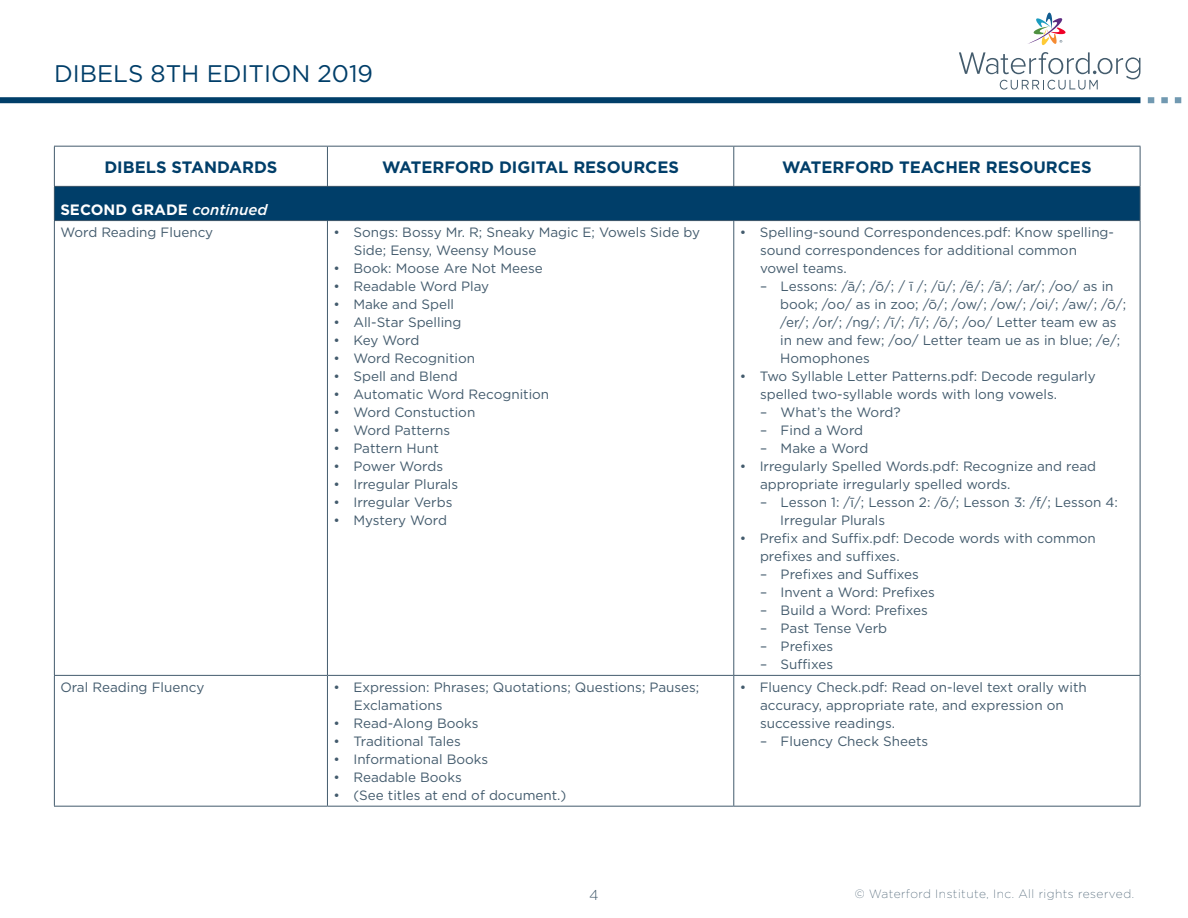
<style>
.page{position:relative;width:1188px;height:918px;background:#fff}
.page>*{position:absolute;margin:0;border:0;box-sizing:border-box;transform-origin:0 0}
.t1{font:24px "Gotham";color:#003e69}
._0_-_Main_Table_Head{font:700 16.5px "Gotham";color:#003e69}
._1_-_First_Colorbar{font:700 15px "Gotham";color:#fff}
.t2{font:300 14.25px "Gotham";color:#435b6d}
.Chart_Copy{font:13.5px/18px "Gotham";color:#435b6d}
.t3{font:200 12px "Gotham";letter-spacing:.04em;color:#435b6d}
.s1{font-weight:500;font-style:italic}
</style>
<div class="page">
<svg style="left:959px;top:52px;width:181px;height:38px"></svg>
<svg style="left:1028px;top:12px;width:38px;height:33px"></svg>
<div style="left:0;top:97px;width:1140px;height:6px;background:#003e69"></div>
<svg style="left:1148px;top:97px;width:6px;height:6px"></svg>
<div style="left:1161px;top:97px;width:7px;height:6px;background:#7199b1"></div>
<svg style="left:1175px;top:97px;width:6px;height:6px"></svg>
<svg style="left:55px;top:147px;width:1085px;height:39px"></svg>
<div style="left:54px;top:186px;width:1086px;height:35px;background:#003e69"></div>
<hr style="left:54px;top:220px;width:273px;height:1px;background:#435b6d">
<hr style="left:327px;top:220px;width:407px;height:1px;background:#435b6d">
<hr style="left:734px;top:220px;width:406px;height:1px;background:#435b6d">
<hr style="left:54px;top:675px;width:273px;height:1px;background:#435b6d">
<hr style="left:327px;top:675px;width:407px;height:1px;background:#435b6d">
<hr style="left:734px;top:675px;width:406px;height:1px;background:#435b6d">
<hr style="left:54px;top:806px;width:273px;height:1px;background:#435b6d">
<hr style="left:327px;top:806px;width:407px;height:1px;background:#435b6d">
<hr style="left:734px;top:806px;width:406px;height:1px;background:#435b6d">
<hr style="left:54px;top:221px;width:1px;height:454px;background:#435b6d">
<hr style="left:54px;top:676px;width:1px;height:130px;background:#435b6d">
<hr style="left:327px;top:221px;width:1px;height:454px;background:#435b6d">
<hr style="left:327px;top:676px;width:1px;height:130px;background:#435b6d">
<hr style="left:733px;top:221px;width:1px;height:454px;background:#435b6d">
<hr style="left:1140px;top:221px;width:1px;height:454px;background:#435b6d">
<hr style="left:733px;top:676px;width:1px;height:130px;background:#435b6d">
<hr style="left:1140px;top:676px;width:1px;height:130px;background:#435b6d">
<hr style="left:54px;top:187px;width:1px;height:33px;background:#435b6d">
<hr style="left:1140px;top:187px;width:1px;height:33px;background:#435b6d">
<hr style="left:54px;top:146px;width:273px;height:1px;background:#435b6d">
<hr style="left:54px;top:147px;width:1px;height:39px;background:#435b6d">
<hr style="left:54px;top:186px;width:273px;height:1px;background:#435b6d">
<hr style="left:327px;top:146px;width:407px;height:1px;background:#435b6d">
<hr style="left:327px;top:147px;width:1px;height:39px;background:#435b6d">
<hr style="left:327px;top:186px;width:407px;height:1px;background:#435b6d">
<hr style="left:734px;top:146px;width:406px;height:1px;background:#435b6d">
<hr style="left:733px;top:147px;width:1px;height:39px;background:#435b6d">
<hr style="left:1140px;top:147px;width:1px;height:39px;background:#435b6d">
<hr style="left:734px;top:186px;width:406px;height:1px;background:#435b6d">
<h1 class="t1" style="left:54px;top:58px;width:321px">DIBELS 8TH EDITION 2019</h1>
<p class="_0_-_Main_Table_Head" style="left:104px;top:156px;width:175px">DIBELS STANDARDS</p>
<p class="_0_-_Main_Table_Head" style="left:382px;top:156px;width:298px">WATERFORD DIGITAL RESOURCES</p>
<p class="_0_-_Main_Table_Head" style="left:782px;top:156px;width:311px">WATERFORD TEACHER RESOURCES</p>
<p class="_1_-_First_Colorbar" style="left:60px;top:199px;width:209px">SECOND GRADE <span class="s1">continued</span></p>
<p class="Chart_Copy" style="left:60px;top:223px;width:154px">Word Reading Fluency</p>
<p class="Chart_Copy" style="left:354px;top:223px;width:348px;text-indent:-20px">• Songs: Bossy Mr. R; Sneaky Magic E; Vowels Side by<br>Side; Eensy, Weensy Mouse</p>
<p class="Chart_Copy" style="left:333px;top:259px;width:211px">• Book: Moose Are Not Meese</p>
<p class="Chart_Copy" style="left:333px;top:277px;width:157px">• Readable Word Play</p>
<p class="Chart_Copy" style="left:333px;top:295px;width:122px">• Make and Spell</p>
<p class="Chart_Copy" style="left:333px;top:313px;width:130px">• All-Star Spelling</p>
<p class="Chart_Copy" style="left:333px;top:331px;width:87px">• Key Word</p>
<p class="Chart_Copy" style="left:333px;top:349px;width:143px">• Word Recognition</p>
<p class="Chart_Copy" style="left:333px;top:367px;width:126px">• Spell and Blend</p>
<p class="Chart_Copy" style="left:333px;top:385px;width:217px">• Automatic Word Recognition</p>
<p class="Chart_Copy" style="left:333px;top:403px;width:143px">• Word Constuction</p>
<p class="Chart_Copy" style="left:333px;top:421px;width:118px">• Word Patterns</p>
<p class="Chart_Copy" style="left:333px;top:439px;width:107px">• Pattern Hunt</p>
<p class="Chart_Copy" style="left:333px;top:457px;width:111px">• Power Words</p>
<p class="Chart_Copy" style="left:333px;top:475px;width:126px">• Irregular Plurals</p>
<p class="Chart_Copy" style="left:333px;top:493px;width:121px">• Irregular Verbs</p>
<p class="Chart_Copy" style="left:333px;top:511px;width:115px">• Mystery Word</p>
<p class="Chart_Copy" style="left:760px;top:223px;width:356px;text-indent:-20px">• Spelling-sound Correspondences.pdf: Know spelling&shy;sound correspondences for additional common vowel teams.</p>
<p class="Chart_Copy" style="left:780px;top:277px;width:347px;text-indent:-20px">– Lessons: /ā/; /ō/; / ī /; /ū/; /ē/; /ā/; /ar/; /oo/ as in book; /oo/ as in zoo; /ō/; /ow/; /ow/; /oi/; /aw/; /ō/; /er/; /or/; /ng/; /ī/; /ī/; /ō/; /oo/ Letter team ew as in new and few; /oo/ Letter team ue as in blue; /e/; Homophones</p>
<p class="Chart_Copy" style="left:760px;top:367px;width:337px;text-indent:-20px">• Two Syllable Letter Patterns.pdf: Decode regularly spelled two-syllable words with long vowels.</p>
<p class="Chart_Copy" style="left:760px;top:403px;width:142px">– What’s the Word?</p>
<p class="Chart_Copy" style="left:760px;top:421px;width:105px">– Find a Word</p>
<p class="Chart_Copy" style="left:760px;top:439px;width:110px">– Make a Word</p>
<p class="Chart_Copy" style="left:760px;top:457px;width:338px;text-indent:-20px">• Irregularly Spelled Words.pdf: Recognize and read appropriate irregularly spelled words.</p>
<p class="Chart_Copy" style="left:780px;top:493px;width:339px;text-indent:-20px">– Lesson 1: /ī/; Lesson 2: /ō/; Lesson 3: /f/; Lesson 4:<br>Irregular Plurals</p>
<p class="Chart_Copy" style="left:760px;top:529px;width:337px;text-indent:-20px">• Prefix and Suffix.pdf: Decode words with common prefixes and suffixes.</p>
<p class="Chart_Copy" style="left:760px;top:565px;width:160px">– Prefixes and Suffixes</p>
<p class="Chart_Copy" style="left:760px;top:583px;width:176px">– Invent a Word: Prefixes</p>
<p class="Chart_Copy" style="left:760px;top:601px;width:169px">– Build a Word: Prefixes</p>
<p class="Chart_Copy" style="left:760px;top:619px;width:129px">– Past Tense Verb</p>
<p class="Chart_Copy" style="left:760px;top:637px;width:75px">– Prefixes</p>
<p class="Chart_Copy" style="left:760px;top:655px;width:75px">– Suffixes</p>
<p class="Chart_Copy" style="left:60px;top:678px;width:145px">Oral Reading Fluency</p>
<p class="Chart_Copy" style="left:354px;top:678px;width:347px;text-indent:-20px">• Expression: Phrases; Quotations; Questions; Pauses;<br>Exclamations</p>
<p class="Chart_Copy" style="left:333px;top:714px;width:147px">• Read-Along Books</p>
<p class="Chart_Copy" style="left:333px;top:732px;width:129px">• Traditional Tales</p>
<p class="Chart_Copy" style="left:333px;top:750px;width:156px">• Informational Books</p>
<p class="Chart_Copy" style="left:333px;top:768px;width:130px">• Readable Books</p>
<p class="Chart_Copy" style="left:333px;top:786px;width:235px">• (See titles at end of document.)</p>
<p class="Chart_Copy" style="left:760px;top:678px;width:328px;text-indent:-20px">• Fluency Check.pdf: Read on-level text orally with accuracy, appropriate rate, and expression on successive readings.</p>
<p class="Chart_Copy" style="left:760px;top:732px;width:170px">– Fluency Check Sheets</p>
<p class="t2" style="left:589px;top:886px;width:11px">4</p>
<p class="t3" style="left:855px;top:886px;width:281px">© Waterford Institute, Inc. All rights reserved.</p>
</div>
